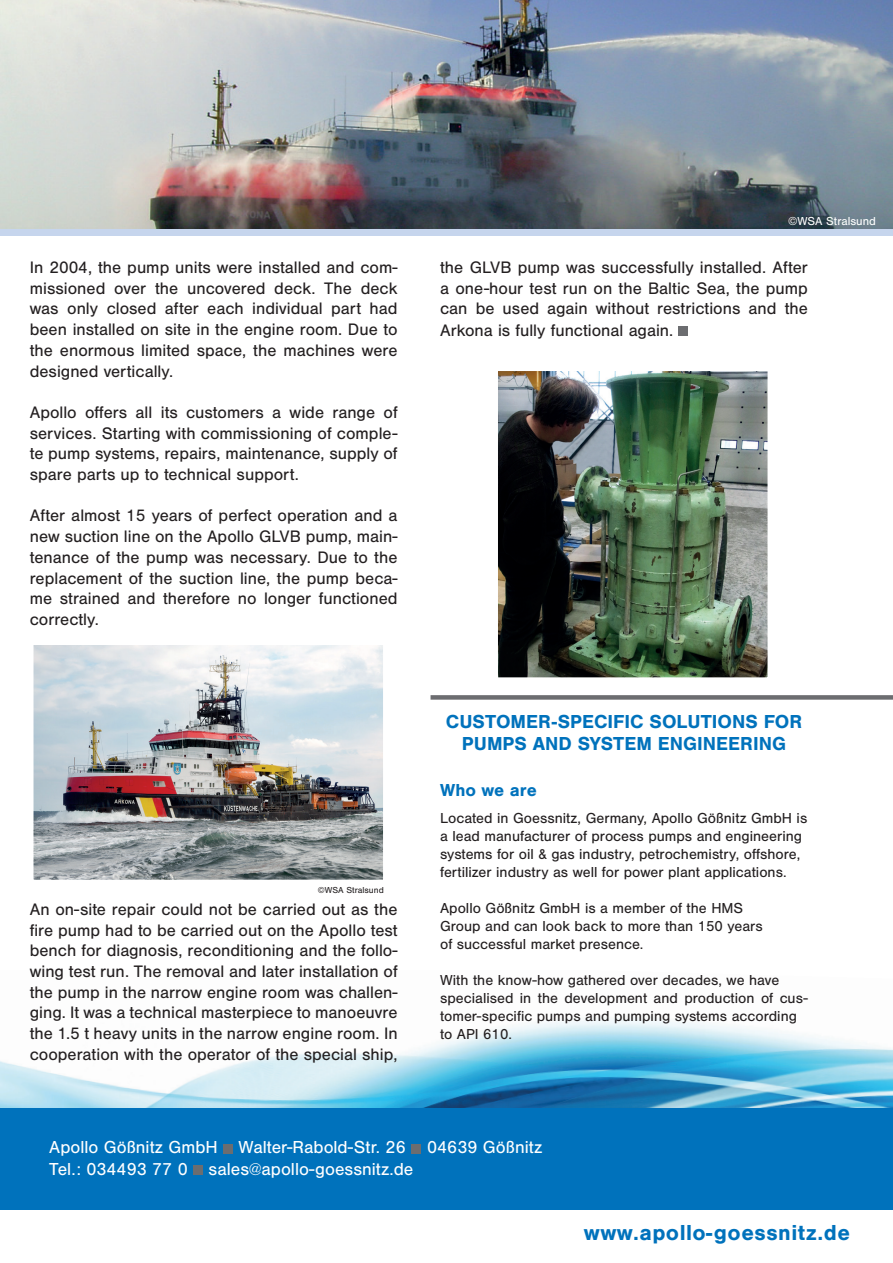
<style>
.page{position:relative;width:893px;height:1263px;background:#fff}
.page>*{position:absolute;margin:0;border:0;box-sizing:border-box;transform-origin:0 0}
.t1{font:700 22.5px "Nimbus San";letter-spacing:.02em;color:#0072bc}
.t2{font:700 19.5px/22px "Nimbus San";color:#0072bc;text-align:center}
.t3{font:18px/21.6px "Nimbus San";color:#fff}
.t4{font:700 18px "Nimbus San";color:#0072bc}
.t5{font:17.25px/20.7px "Nimbus San";color:#231f20;text-align:justify}
.t6{font:15px/18px "Nimbus San";color:#231f20}
.t7{font:12px "Nimbus San";color:#fff}
.t8{font:9px "Nimbus San";color:#231f20}
</style>
<div class="page">
<div style="left:0;top:211px;width:893px;height:24px;background:linear-gradient(to right,#c6d5ed,#c6d5ed)"></div>
<img style="left:0;top:0;width:893px;height:228px">
<img style="left:0;top:1019px;width:893px;height:89px">
<div style="left:678px;top:327px;width:10px;height:9px;background:#6c6d70"></div>
<div style="left:0;top:1108px;width:893px;height:101px;background:#0072bc"></div>
<div style="left:223px;top:1144px;width:10px;height:9px;background:#6c6d70"></div>
<div style="left:411px;top:1144px;width:10px;height:9px;background:#6c6d70"></div>
<div style="left:193px;top:1165px;width:10px;height:10px;background:#6c6d70"></div>
<div style="left:431px;top:695px;width:462px;height:5px;background:#6c6d70"></div>
<img style="left:499px;top:372px;width:268px;height:305px">
<div style="left:493px;top:366px;width:280px;height:317px;border:5px solid #fff"></div>
<img style="left:35px;top:646px;width:347px;height:232px">
<div style="left:26px;top:637px;width:365px;height:250px;border:8px solid #fff"></div>
<p class="t5" style="left:30px;top:257px;width:369px">In 2004, the pump units were installed and com&shy;missioned over the uncovered deck. The deck was only closed after each individual part had been installed on site in the engine room. Due to the enormous limited space, the machines were designed vertically.</p>
<p class="t5" style="left:30px;top:402px;width:369px">Apollo offers all its customers a wide range of services. Starting with commissioning of comple&shy;te pump systems, repairs, maintenance, supply of spare parts up to technical support.</p>
<p class="t5" style="left:30px;top:506px;width:369px">After almost 15 years of perfect operation and a new suction line on the Apollo GLVB pump, main&shy;tenance of the pump was necessary. Due to the replacement of the suction line, the pump beca&shy;me strained and therefore no longer functioned correctly.</p>
<p class="t8" style="left:318px;top:885px;width:67px">©WSA Stralsund</p>
<p class="t5" style="left:30px;top:899px;width:369px">An on-site repair could not be carried out as the fire pump had to be carried out on the Apollo test bench for diagnosis, reconditioning and the follo&shy;wing test run. The removal and later installation of the pump in the narrow engine room was challen&shy;ging. It was a technical masterpiece to manoeuvre the 1.5 t heavy units in the narrow engine room. In cooperation with the operator of the special ship,</p>
<p class="t7" style="left:788px;top:215px;width:89px">©WSA Stralsund</p>
<p class="t5" style="left:440px;top:257px;width:369px">the GLVB pump was successfully installed. After a one-hour test run on the Baltic Sea, the pump can be used again without restrictions and the Arkona is fully functional again.</p>
<p class="t2" style="left:446px;top:711px;width:358px">CUSTOMER-SPECIFIC SOLUTIONS FOR<br>PUMPS AND SYSTEM ENGINEERING</p>
<p class="t4" style="left:440px;top:780px;width:98px">Who we are</p>
<p class="t6" style="left:440px;top:809px;width:369px">Located in Goessnitz, Germany, Apollo Gößnitz GmbH is a lead manufacturer of process pumps and engineering systems for oil &amp; gas industry, petrochemistry, offshore, fertilizer industry as well for power plant applications.</p>
<p class="t6" style="left:440px;top:899px;width:324px">Apollo Gößnitz GmbH is a member of the HMS<br>Group and can look back to more than 150 years of successful market presence.</p>
<p class="t6" style="left:440px;top:971px;width:369px">With the know-how gathered over decades, we have specialised in the development and production of cus&shy;tomer-specific pumps and pumping systems according to API 610.</p>
<p class="t3" style="left:49px;top:1137px;width:494px">Apollo Gößnitz GmbH Walter-Rabold-Str. 26 04639 Gößnitz<br>Tel.: 034493 77 0 sales@apollo-goessnitz.de</p>
<h1 class="t1" style="left:584px;top:1220px;width:268px">www.apollo-goessnitz.de</h1>
</div>
